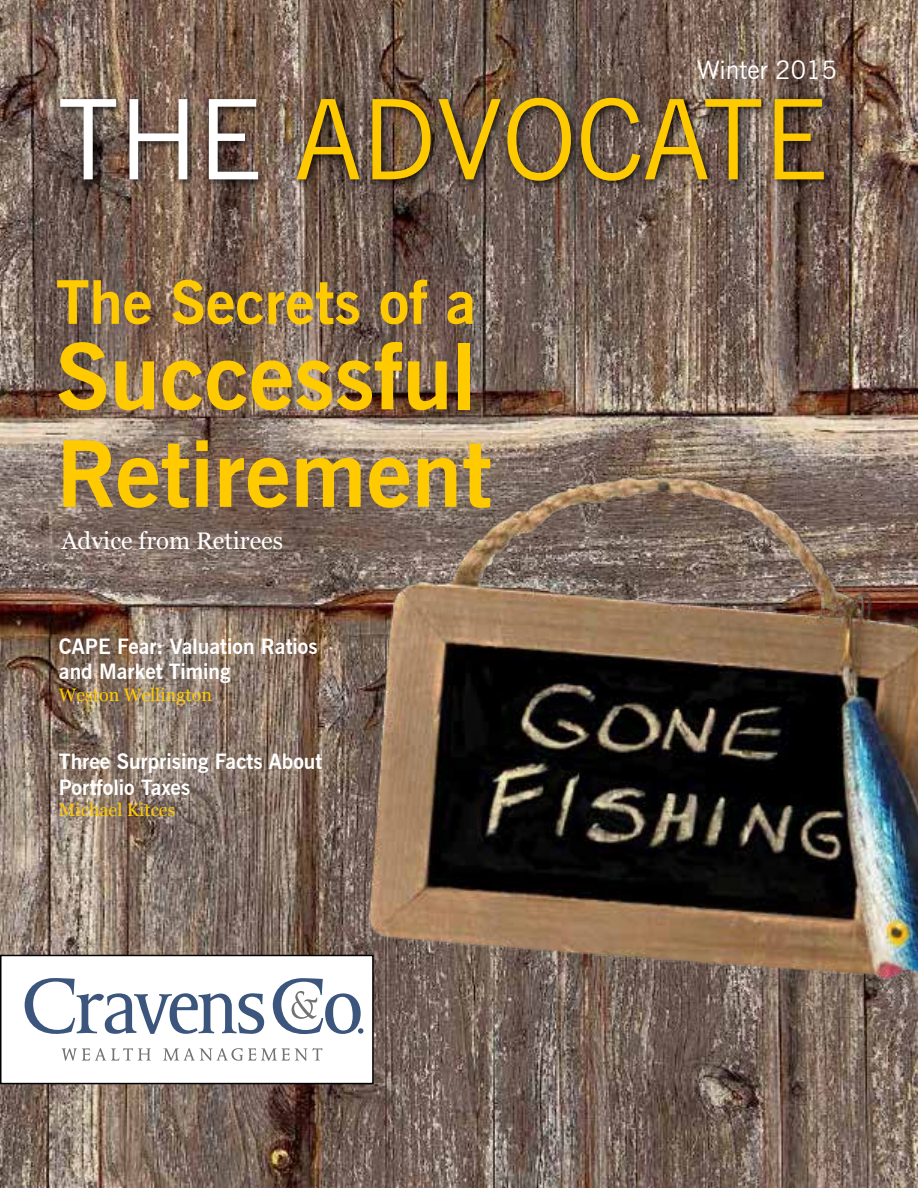
<style>
.page{position:relative;width:918px;height:1188px;background:#fff}
.page>*{position:absolute;margin:0;border:0;box-sizing:border-box;transform-origin:0 0}
.t1{font:111px "News Gothic BT";color:#ffca00}
.t2{font:700 91.5px/97.5px "News Gothic BT";color:#ffca00}
.t3{font:700 60px "News Gothic BT";color:#ffca00}
.t4{font:25.5px "News Gothic BT";color:#fff}
.t5{font:24px "Georgia";color:#fff}
.t6{font:700 21px/25.2px "News Gothic BT";color:#fff}
.t7{font:18px "Georgia";color:#ffca00}
.s1{color:#fff}
</style>
<div class="page">
<img style="left:0;top:0;width:918px;height:1188px">
<div style="left:54px;top:92px;width:780px;height:99px;background:#000;opacity:.83"></div>
<div style="left:1px;top:955px;width:372px;height:129px;background:#fff"></div>
<div style="left:0;top:955px;width:374px;height:129px;border:2px solid #000"></div>
<svg style="left:25px;top:978px;width:239px;height:56px"></svg>
<svg style="left:273px;top:978px;width:90px;height:56px"></svg>
<svg style="left:62px;top:1048px;width:89px;height:13px"></svg>
<svg style="left:163px;top:1048px;width:159px;height:13px"></svg>
<img style="left:357px;top:446px;width:561px;height:556px">
<p class="t4" style="left:697px;top:54px;width:142px">Winter 2015</p>
<h1 class="t1" style="left:58px;top:73px;width:771px"><span class="s1">THE</span> ADVOCATE</h1>
<h3 class="t3" style="left:56px;top:266px;width:422px">The Secrets of a</h3>
<h2 class="t2" style="left:56px;top:327px;width:437px">Successful<br>Retirement</h2>
<p class="t5" style="left:62px;top:523px;width:223px">Advice from Retirees</p>
<p class="t6" style="left:59px;top:634px;width:260px">CAPE Fear: Valuation Ratios and Market Timing</p>
<p class="t7" style="left:59px;top:682px;width:155px">Weston Wellington</p>
<p class="t6" style="left:59px;top:749px;width:265px">Three Surprising Facts About<br>Portfolio Taxes</p>
<p class="t7" style="left:59px;top:797px;width:118px">Michael Kitces</p>
</div>
